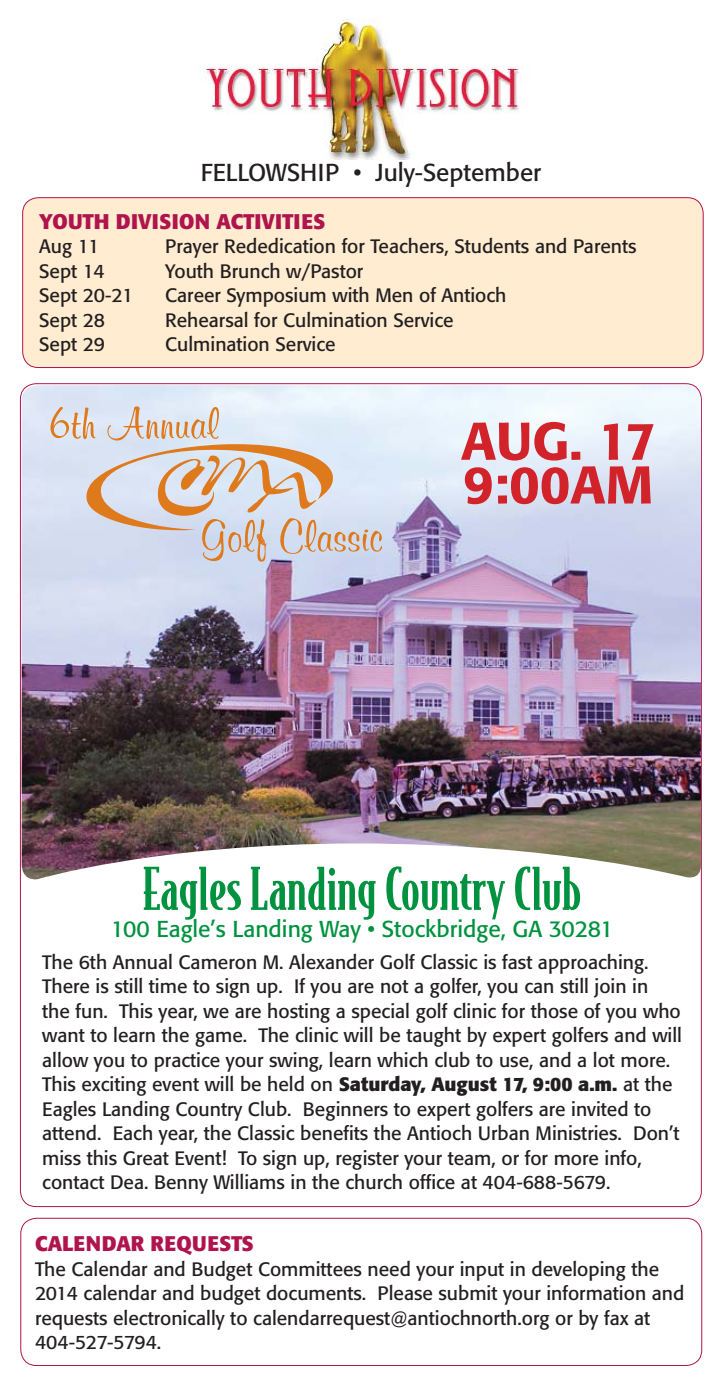
<style>
.page{position:relative;width:724px;height:1386px;background:#fff}
.page>*{position:absolute;margin:0;border:0;box-sizing:border-box;transform-origin:0 0}
.t1{font:500 55.82px "Bodega Serif";color:#00923f}
.t2{font:500 52.5px/43.8px "Formata";color:#d2232a}
.t3{font:24.32px "Formata";color:#231f20}
.t4{font:22.75px "Formata";color:#00923f}
.t5{font:700 21px "Formata";color:#b0144d}
.t6{font:19.25px/24.5px "Formata";color:#231f20}
.s1{font-weight:700}
</style>
<div class="page">
<img style="left:22px;top:385px;width:679px;height:496px">
<div style="left:20px;top:1218px;width:682px;height:148px;border:1px solid #b0144d;border-radius:16px"></div>
<img style="left:203px;top:19px;width:320px;height:140px">
<div style="left:23px;top:198px;width:680px;height:170px;background:#ffecd1;border-radius:16px"></div>
<div style="left:22px;top:197px;width:682px;height:171px;border:1px solid #b0144d;border-radius:16px"></div>
<svg style="left:50px;top:406px;width:332px;height:156px;background:#d9d3d4"></svg>
<p class="t3" style="left:201px;top:161px;width:342px">FELLOWSHIP • July-September</p>
<p class="t5" style="left:39px;top:212px;width:288px">YOUTH DIVISION ACTIVITIES</p>
<p class="t6" style="left:39px;top:236px;width:62px">Aug 11</p>
<p class="t6" style="left:165px;top:236px;width:473px">Prayer Rededication for Teachers, Students and Parents</p>
<p class="t6" style="left:39px;top:260px;width:67px">Sept 14</p>
<p class="t6" style="left:165px;top:260px;width:200px">Youth Brunch w/Pastor</p>
<p class="t6" style="left:39px;top:285px;width:96px">Sept 20-21</p>
<p class="t6" style="left:165px;top:285px;width:343px">Career Symposium with Men of Antioch</p>
<p class="t6" style="left:39px;top:309px;width:67px">Sept 28</p>
<p class="t6" style="left:165px;top:309px;width:290px">Rehearsal for Culmination Service</p>
<p class="t6" style="left:39px;top:334px;width:67px">Sept 29</p>
<p class="t6" style="left:165px;top:334px;width:172px">Culmination Service</p>
<p class="t2" style="left:461px;top:424px;width:196px">AUG. 17<br>9:00AM</p>
<p class="t1" style="left:143px;top:866px;width:440px">Eagles Landing Country Club</p>
<p class="t4" style="left:111px;top:919px;width:504px">100 Eagle’s Landing Way • Stockbridge, GA 30281</p>
<p class="t6" style="left:42px;top:951px;width:641px">The 6th Annual Cameron M. Alexander Golf Classic is fast approaching.<br>There is still time to sign up. If you are not a golfer, you can still join in<br>the fun. This year, we are hosting a special golf clinic for those of you who want to learn the game. The clinic will be taught by expert golfers and will allow you to practice your swing, learn which club to use, and a lot more.<br>This exciting event will be held on <span class="s1">Saturday, August 17, 9:00 a.m.</span> at the Eagles Landing Country Club. Beginners to expert golfers are invited to attend. Each year, the Classic benefits the Antioch Urban Ministries. Don’t miss this Great Event! To sign up, register your team, or for more info, contact Dea. Benny Williams in the church office at 404-688-5679.</p>
<p class="t5" style="left:35px;top:1234px;width:220px">CALENDAR REQUESTS</p>
<p class="t6" style="left:35px;top:1258px;width:651px">The Calendar and Budget Committees need your input in developing the 2014 calendar and budget documents. Please submit your information and requests electronically to calendarrequest@antiochnorth.org or by fax at 404-527-5794.</p>
</div>
